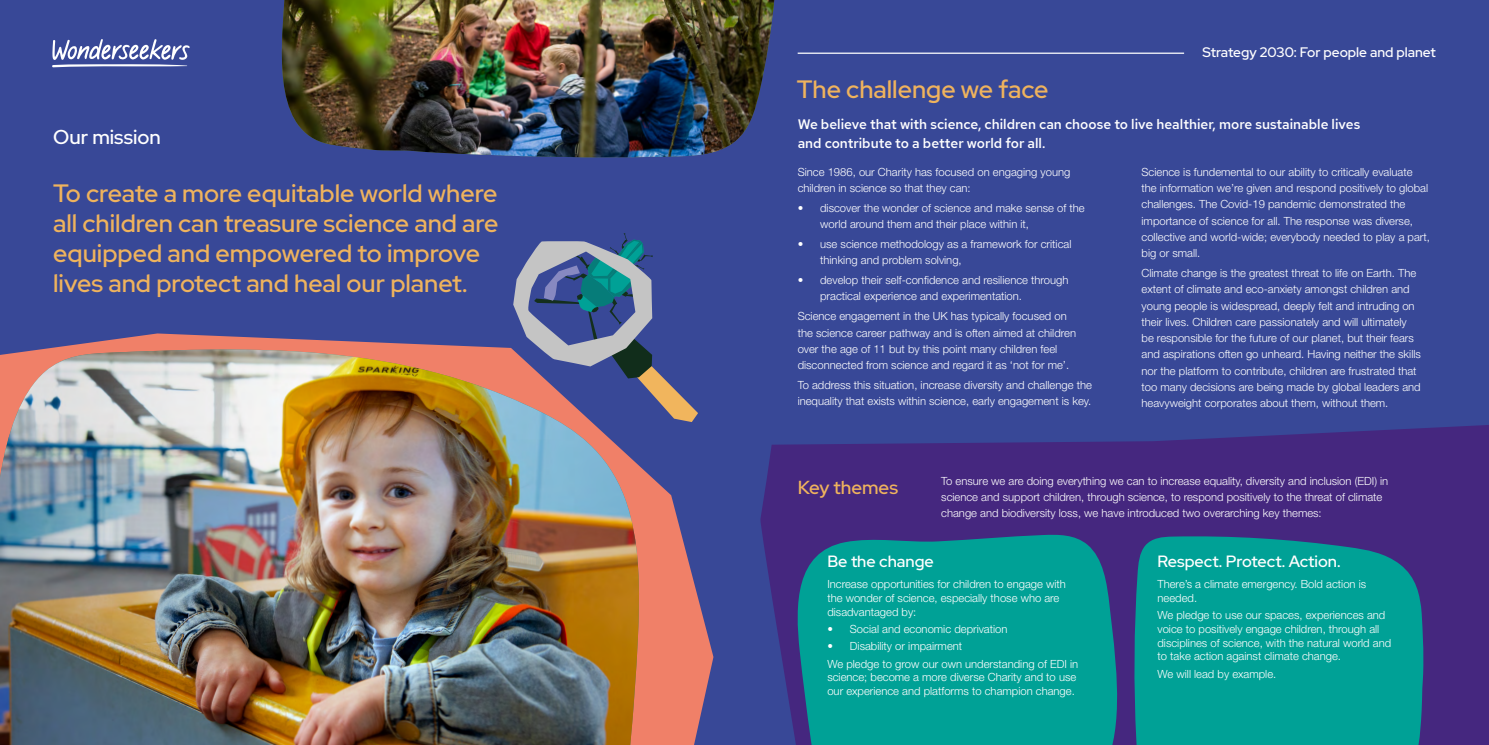
<style>
.page{position:relative;width:1489px;height:745px;background:#fff}
.page>*{position:absolute;margin:0;border:0;box-sizing:border-box;transform-origin:0 0}
.t1{font:500 25px/30px "Red Hat Display";color:#efb35d}
.t2{font:500 20px "Red Hat Display";color:#fff}
.t3{font:500 18.75px "Red Hat Display";color:#efb35d}
.t4{font:500 16.25px "Red Hat Display";color:#fff}
.t5{font:500 13.75px "Red Hat Text";color:#fff}
.t6{font:500 13.75px "Red Hat Display";color:#fff}
.t7{font:300 11.25px/16.2px "Helvetica Neue LT Std";color:#fff}
</style>
<div class="page">
<div style="left:0;top:0;width:1488px;height:744px;background:#384897"></div>
<svg style="left:760px;top:425px;width:728px;height:319px;background:#432b82"></svg>
<svg style="left:103px;top:333px;width:610px;height:411px;fill:#f08068"></svg>
<img style="left:0;top:349px;width:640px;height:395px">
<img style="left:281px;top:0;width:493px;height:158px">
<svg style="left:513px;top:233px;width:185px;height:189px"></svg>
<div style="left:1133px;top:535px;width:290px;height:209px;background:#00a196"></div>
<svg style="left:794px;top:534px;width:329px;height:210px;background:#069593"></svg>
<svg style="left:52px;top:39px;width:138px;height:28px"></svg>
<hr style="left:797px;top:53px;width:386px;height:1px;background:#fff">
<h1 class="t1" style="left:796px;top:74px;width:253px">The challenge we face</h1>
<p class="t6" style="left:1202px;top:43px;width:235px">Strategy 2030: For people and planet</p>
<p class="t5" style="left:797px;top:115px;width:564px">We believe that with science, children can choose to live healthier, more sustainable lives</p>
<h2 class="t2" style="left:53px;top:123px;width:109px">Our mission</h2>
<p class="t5" style="left:797px;top:134px;width:249px">and contribute to a better world for all.</p>
<h1 class="t1" style="left:53px;top:178px;width:446px">To create a more equitable world where all children can treasure science and are equipped and empowered to improve lives and protect and heal our planet.</h1>
<p class="t7" style="left:1141px;top:163px;width:290px">Science is fundemental to our ability to critically evaluate the information we’re given and respond positively to global challenges. The Covid-19 pandemic demonstrated the importance of science for all. The response was diverse, collective and world-wide; everybody needed to play a part, big or small.</p>
<p class="t7" style="left:1141px;top:264px;width:281px">Climate change is the greatest threat to life on Earth. The extent of climate and eco-anxiety amongst children and young people is widespread, deeply felt and intruding on their lives. Children care passionately and will ultimately be responsible for the future of our planet, but their fears and aspirations often go unheard. Having neither the skills nor the platform to contribute, children are frustrated that too many decisions are being made by global leaders and heavyweight corporates about them, without them.</p>
<p class="t7" style="left:797px;top:163px;width:274px">Since 1986, our Charity has focused on engaging young children in science so that they can:</p>
<p class="t7" style="left:820px;top:199px;width:266px;text-indent:-22px">• discover the wonder of science and make sense of the world around them and their place within it,</p>
<p class="t7" style="left:820px;top:235px;width:253px;text-indent:-22px">• use science methodology as a framework for critical thinking and problem solving,</p>
<p class="t7" style="left:820px;top:271px;width:250px;text-indent:-22px">• develop their self-confidence and resilience through practical experience and experimentation.</p>
<p class="t7" style="left:797px;top:308px;width:280px">Science engagement in the UK has typically focused on the science career pathway and is often aimed at children over the age of 11 but by this point many children feel disconnected from science and regard it as ‘not for me’.</p>
<p class="t7" style="left:797px;top:376px;width:296px">To address this situation, increase diversity and challenge the inequality that exists within science, early engagement is key.</p>
<h3 class="t3" style="left:797px;top:474px;width:102px">Key themes</h3>
<p class="t7" style="left:941px;top:472px;width:448px">To ensure we are doing everything we can to increase equality, diversity and inclusion (EDI) in science and support children, through science, to respond positively to the threat of climate change and biodiversity loss, we have introduced two overarching key themes:</p>
<h3 class="t4" style="left:827px;top:550px;width:108px">Be the change</h3>
<p class="t7" style="left:827px;top:576px;width:240px;line-height:13.8px">Increase opportunities for children to engage with the wonder of science, especially those who are disadvantaged by:</p>
<p class="t7" style="left:827px;top:620px;width:182px">• Social and economic deprivation</p>
<p class="t7" style="left:827px;top:637px;width:252px;line-height:17.2px">• Disability or impairment<br>We pledge to grow our own understanding of EDI in</p>
<p class="t7" style="left:827px;top:669px;width:250px;line-height:13.8px">science; become a more diverse Charity and to use our experience and platforms to champion change.</p>
<h3 class="t4" style="left:1157px;top:550px;width:185px">Respect. Protect. Action.</h3>
<p class="t7" style="left:1157px;top:576px;width:210px;line-height:13.8px">There’s a climate emergency. Bold action is needed.</p>
<p class="t7" style="left:1157px;top:607px;width:235px;line-height:13.8px">We pledge to use our spaces, experiences and voice to positively engage children, through all disciplines of science, with the natural world and to take action against climate change.</p>
<p class="t7" style="left:1157px;top:665px;width:120px">We will lead by example.</p>
</div>
